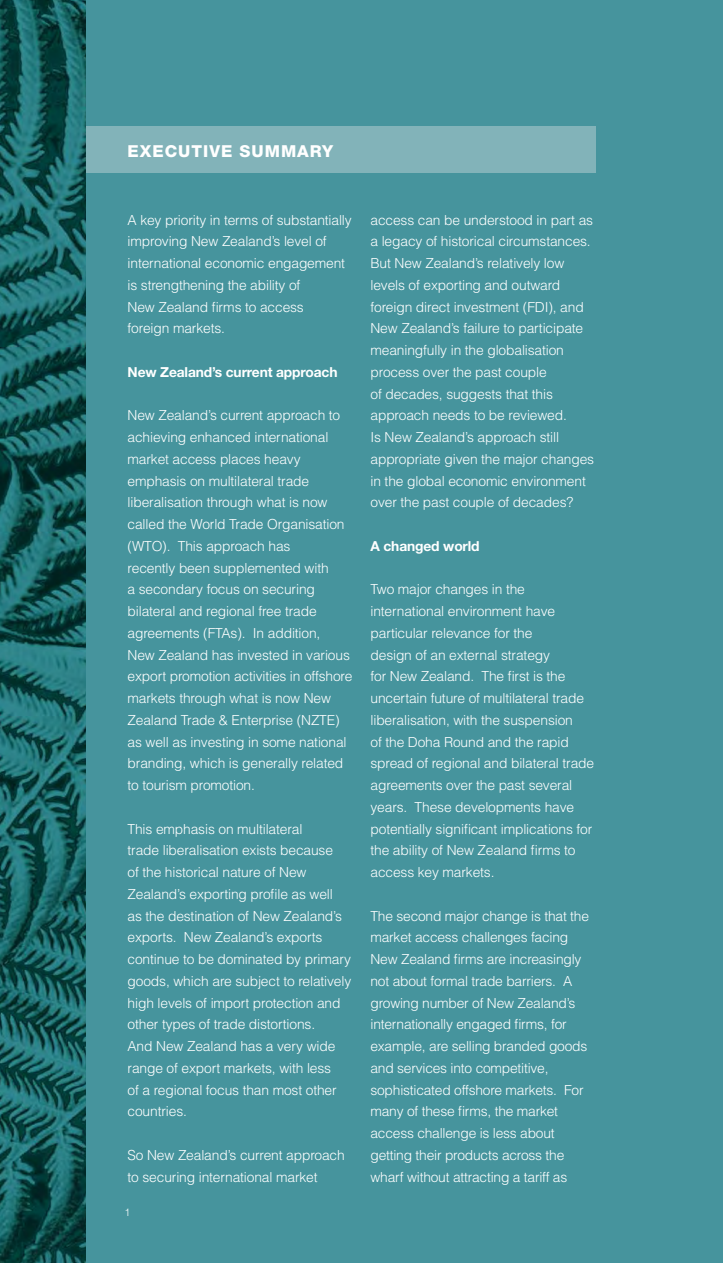
<style>
.page{position:relative;width:723px;height:1263px;background:#46949d}
.page>*{position:absolute;margin:0;border:0;box-sizing:border-box;transform-origin:0 0}
.t1{font:800 16.5px "Helvetica Neue";letter-spacing:.06em;color:#fff}
.t2{font:300 13.8px/21.8px "Helvetica";letter-spacing:-.01em;color:#fff}
.t3{font:700 13.8px "Helvetica Neue";letter-spacing:-.01em;color:#fff}
</style>
<div class="page">
<div style="left:0;top:127px;width:595px;height:46px;background:#82b3b9"></div>
<img style="left:0;top:0;width:85px;height:1263px">
<p class="t1" style="left:128px;top:142px;width:207px">EXECUTIVE SUMMARY</p>
<p class="t2" style="left:128px;top:208px;width:226px">A key priority in terms of substantially improving New Zealand’s level of international economic engagement is strengthening the ability of<br>New Zealand firms to access<br>foreign markets.</p>
<p class="t3" style="left:128px;top:363px;width:211px">New Zealand’s current approach</p>
<p class="t2" style="left:128px;top:404px;width:226px">New Zealand’s current approach to achieving enhanced international market access places heavy emphasis on multilateral trade liberalisation through what is now called the World Trade Organisation (WTO). This approach has<br>recently been supplemented with<br>a secondary focus on securing bilateral and regional free trade agreements (FTAs). In addition,<br>New Zealand has invested in various export promotion activities in offshore markets through what is now New<br>Zealand Trade &amp; Enterprise (NZTE) as well as investing in some national branding, which is generally related to tourism promotion.</p>
<p class="t2" style="left:128px;top:817px;width:225px">This emphasis on multilateral<br>trade liberalisation exists because<br>of the historical nature of New<br>Zealand’s exporting profile as well<br>as the destination of New Zealand’s exports. New Zealand’s exports continue to be dominated by primary goods, which are subject to relatively high levels of import protection and other types of trade distortions.<br>And New Zealand has a very wide range of export markets, with less<br>of a regional focus than most other countries.</p>
<p class="t2" style="left:128px;top:1144px;width:219px">So New Zealand’s current approach to securing international market</p>
<p class="t2" style="left:370px;top:208px;width:225px">access can be understood in part as a legacy of historical circumstances.<br>But New Zealand’s relatively low levels of exporting and outward foreign direct investment (FDI), and New Zealand’s failure to participate meaningfully in the globalisation process over the past couple<br>of decades, suggests that this approach needs to be reviewed.<br>Is New Zealand’s approach still appropriate given the major changes in the global economic environment over the past couple of decades?</p>
<p class="t3" style="left:370px;top:537px;width:111px">A changed world</p>
<p class="t2" style="left:370px;top:578px;width:225px">Two major changes in the international environment have particular relevance for the<br>design of an external strategy<br>for New Zealand. The first is the uncertain future of multilateral trade liberalisation, with the suspension<br>of the Doha Round and the rapid spread of regional and bilateral trade agreements over the past several years. These developments have potentially significant implications for the ability of New Zealand firms to access key markets.</p>
<p class="t2" style="left:370px;top:904px;width:220px">The second major change is that the market access challenges facing New Zealand firms are increasingly not about formal trade barriers. A growing number of New Zealand’s internationally engaged firms, for example, are selling branded goods and services into competitive, sophisticated offshore markets. For many of these firms, the market access challenge is less about getting their products across the wharf without attracting a tariff as</p>
</div>
